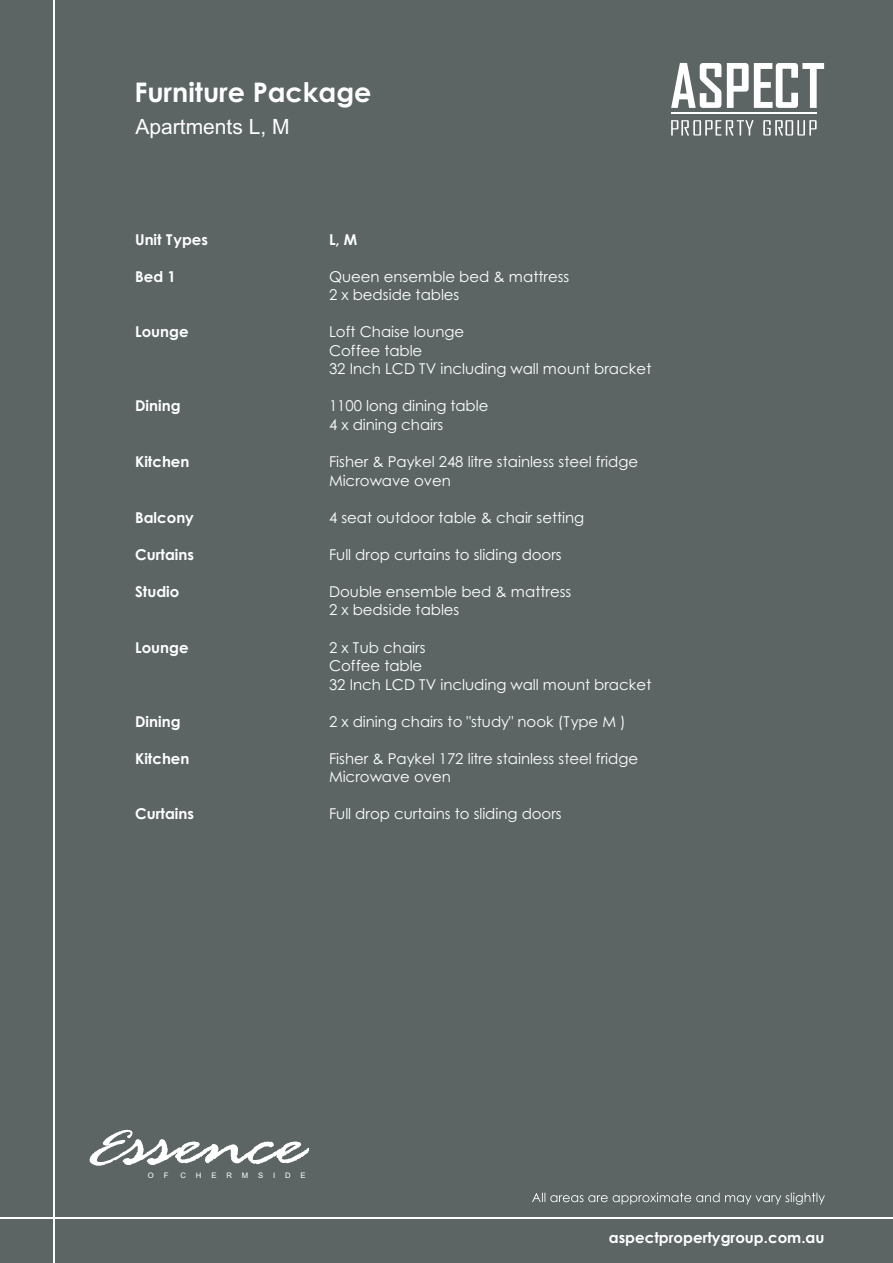
<style>
.page{position:relative;width:893px;height:1263px;background:#fff}
.page>*{position:absolute;margin:0;border:0;box-sizing:border-box;transform-origin:0 0}
.t1{font:700 27px "Century Gothic";color:#fff}
.t2{font:21px "Arial";color:#fff}
.t3{font:15px/18.6px "Century Gothic";color:#fff}
.t4{font:700 15px "Century Gothic";color:#fff}
.t5{font:7.65px "Arial";color:#fff}
</style>
<div class="page">
<div style="left:0;top:0;width:893px;height:1115px;background:#5c6464"></div>
<div style="left:0;top:1088px;width:893px;height:175px;background:#5c6464"></div>
<img style="left:532px;top:1193px;width:68px;height:9px">
<img style="left:771px;top:1192px;width:54px;height:13px">
<img style="left:0;top:1217px;width:893px;height:1px">
<hr style="left:53px;top:0;width:2px;height:1263px;background:#fff">
<svg style="left:671px;top:63px;width:50px;height:45px"></svg>
<svg style="left:727px;top:63px;width:97px;height:45px"></svg>
<svg style="left:671px;top:120px;width:83px;height:16px"></svg>
<svg style="left:763px;top:120px;width:54px;height:16px"></svg>
<hr style="left:671px;top:113px;width:146px;height:1px;background:#fff">
<svg style="left:90px;top:1130px;width:219px;height:36px"></svg>
<p class="t1" style="left:134px;top:82px;width:239px">Furniture Package</p>
<p class="t2" style="left:136px;top:119px;width:156px">Apartments L, M</p>
<p class="t4" style="left:135px;top:233px;width:74px">Unit Types</p>
<p class="t4" style="left:329px;top:233px;width:30px">L, M</p>
<p class="t4" style="left:135px;top:270px;width:42px">Bed 1</p>
<p class="t3" style="left:329px;top:268px;width:242px">Queen ensemble bed &amp; mattress<br>2 x bedside tables</p>
<p class="t4" style="left:135px;top:326px;width:55px">Lounge</p>
<p class="t3" style="left:329px;top:324px;width:324px">Loft Chaise lounge<br>Coffee table<br>32 Inch LCD TV including wall mount bracket</p>
<p class="t4" style="left:135px;top:400px;width:47px">Dining</p>
<p class="t3" style="left:329px;top:398px;width:161px">1100 long dining table<br>4 x dining chairs</p>
<p class="t4" style="left:135px;top:456px;width:56px">Kitchen</p>
<p class="t3" style="left:329px;top:454px;width:311px">Fisher &amp; Paykel 248 litre stainless steel fridge<br>Microwave oven</p>
<p class="t4" style="left:135px;top:511px;width:60px">Balcony</p>
<p class="t3" style="left:329px;top:509px;width:257px">4 seat outdoor table &amp; chair setting</p>
<p class="t4" style="left:135px;top:548px;width:60px">Curtains</p>
<p class="t3" style="left:329px;top:546px;width:234px">Full drop curtains to sliding doors</p>
<p class="t4" style="left:135px;top:586px;width:46px">Studio</p>
<p class="t3" style="left:329px;top:583px;width:244px">Double ensemble bed &amp; mattress<br>2 x bedside tables</p>
<p class="t4" style="left:135px;top:641px;width:55px">Lounge</p>
<p class="t3" style="left:329px;top:639px;width:324px">2 x Tub chairs<br>Coffee table<br>32 Inch LCD TV including wall mount bracket</p>
<p class="t4" style="left:135px;top:715px;width:47px">Dining</p>
<p class="t3" style="left:329px;top:713px;width:298px">2 x dining chairs to "study" nook (Type M )</p>
<p class="t4" style="left:135px;top:752px;width:56px">Kitchen</p>
<p class="t3" style="left:329px;top:750px;width:311px">Fisher &amp; Paykel 172 litre stainless steel fridge<br>Microwave oven</p>
<p class="t4" style="left:135px;top:808px;width:60px">Curtains</p>
<p class="t3" style="left:329px;top:806px;width:234px">Full drop curtains to sliding doors</p>
<p class="t5" style="left:148px;top:1172px;width:8px">O</p>
<p class="t5" style="left:164px;top:1172px;width:6px">F</p>
<p class="t5" style="left:181px;top:1172px;width:7px">C</p>
<p class="t5" style="left:196px;top:1172px;width:7px">H</p>
<p class="t5" style="left:211px;top:1172px;width:7px">E</p>
<p class="t5" style="left:226px;top:1172px;width:7px">R</p>
<p class="t5" style="left:242px;top:1172px;width:8px">M</p>
<p class="t5" style="left:258px;top:1172px;width:7px">S</p>
<p class="t5" style="left:273px;top:1172px;width:4px">I</p>
<p class="t5" style="left:285px;top:1172px;width:7px">D</p>
<p class="t5" style="left:300px;top:1172px;width:7px">E</p>
<p class="t4" style="left:609px;top:1232px;width:217px">aspectpropertygroup.com.au</p>
</div>
